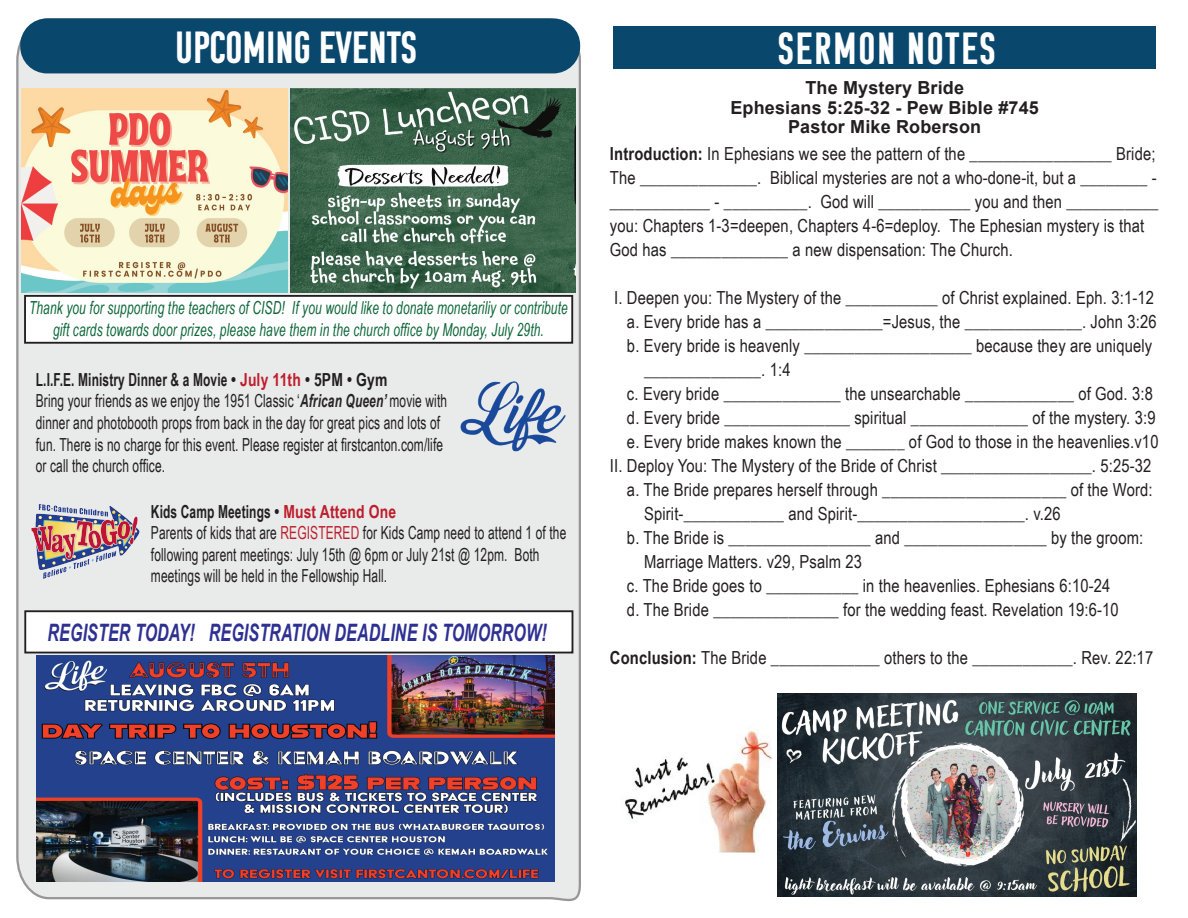
<style>
.page{position:relative;width:1188px;height:918px;background:#fff}
.page>*{position:absolute;margin:0;border:0;box-sizing:border-box;transform-origin:0 0}
.t1{font:45px "Komu B";letter-spacing:.01em;color:#fff}
.t2{font:45px "Komu B";letter-spacing:.05em;color:#fff}
.t3{font:italic 700 24px "Arial Narrow";letter-spacing:.01em;color:#2e3092;scale:.81 1}
.t4{font:18px/24px "Arial Narrow";letter-spacing:.01em;color:#231f20}
.t5{font:18px/21.6px "Arial Narrow";letter-spacing:.01em;color:#231f20;scale:.81 1}
.t6{font:italic 18px/21.6px "Arial Narrow";letter-spacing:.01em;color:#0c6638;text-align:center;scale:.81 1}
.t7{font:700 18px/19.5px "Arial";letter-spacing:.01em;color:#231f20;text-align:center}
.s1{font-weight:700}
.s2{font-weight:700;color:#be1d2c}
.s3{font-weight:700;font-style:italic;color:rgb(35 31 32/.97)}
.s4{color:#be1d2c}
</style>
<div class="page">
<div style="left:16px;top:21px;width:565px;height:880px;background:#e9eaea"></div>
<div style="left:24px;top:295px;width:549px;height:49px;background:#fff;border:2px solid #231f20"></div>
<div style="left:613px;top:26px;width:542px;height:43px;background:#0a476d"></div>
<div style="left:20px;top:18px;width:560px;height:55px;background:#0a476d;border-radius:27px"></div>
<img style="left:16px;top:105px;width:4px;height:673px">
<img style="left:30px;top:504px;width:110px;height:75px">
<img style="left:36px;top:656px;width:519px;height:226px">
<img style="left:21px;top:88px;width:267px;height:204px">
<img style="left:460px;top:381px;width:106px;height:71px">
<img style="left:291px;top:88px;width:285px;height:204px">
<img style="left:777px;top:693px;width:360px;height:204px">
<img style="left:625px;top:728px;width:146px;height:124px">
<div style="left:24px;top:610px;width:549px;height:43px;background:#fff;border:2px solid #231f20"></div>
<h1 class="t1" style="left:176px;top:23px;width:242px">UPCOMING EVENTS</h1>
<p class="t6" style="left:29px;top:297px;width:667px">Thank you for supporting the teachers of CISD! If you would like to donate monetariliy or contribute gift cards towards door prizes, please have them in the church office by Monday, July 29th.</p>
<p class="t5" style="left:36px;top:368px;width:509px"><span class="s1">L.I.F.E. Ministry Dinner &amp; a Movie •</span> <span class="s2">July 11th</span> <span class="s1">• 5PM • Gym<br></span>Bring your friends as we enjoy the 1951 Classic ‘<span class="s3">African Queen’</span> movie with dinner and photobooth props from back in the day for great pics and lots of fun. There is no charge for this event. Please register at firstcanton.com/life or call the church office.</p>
<p class="t5" style="left:151px;top:500px;width:514px"><span class="s1">Kids Camp Meetings •</span> <span class="s2">Must Attend One<br></span>Parents of kids that are <span class="s4">REGISTERED</span> for Kids Camp need to attend 1 of the following parent meetings: July 15th @ 6pm or July 21st @ 12pm. Both meetings will be held in the Fellowship Hall.</p>
<h2 class="t3" style="left:48px;top:615px;width:618px">REGISTER TODAY! REGISTRATION DEADLINE IS TOMORROW!</h2>
<h1 class="t2" style="left:778px;top:24px;width:219px">SERMON NOTES</h1>
<p class="t7" style="left:730px;top:78px;width:310px">The Mystery Bride<br>Ephesians 5:25-32 - Pew Bible #745<br>Pastor Mike Roberson</p>
<p class="t4" style="left:610px;top:141px;width:550px"><span class="s1">Introduction:</span> In Ephesians we see the pattern of the _________________ Bride; The ______________. Biblical mysteries are not a who-done-it, but a ________ - ____________ - __________. God will ___________ you and then ___________ you: Chapters 1-3=deepen, Chapters 4-6=deploy. The Ephesian mystery is that God has ______________ a new dispensation: The Church.</p>
<p class="t4" style="left:614px;top:285px;width:541px">I. Deepen you: The Mystery of the ___________ of Christ explained. Eph. 3:1-12</p>
<p class="t4" style="left:627px;top:309px;width:531px">a. Every bride has a ______________=Jesus, the ______________. John 3:26</p>
<p class="t4" style="left:627px;top:333px;width:527px">b. Every bride is heavenly ____________________ because they are uniquely</p>
<p class="t4" style="left:644px;top:357px;width:148px">______________. 1:4</p>
<p class="t4" style="left:627px;top:381px;width:528px">c. Every bride ______________ the unsearchable _____________ of God. 3:8</p>
<p class="t4" style="left:627px;top:405px;width:530px">d. Every bride _______________ spiritual ______________ of the mystery. 3:9</p>
<p class="t4" style="left:627px;top:429px;width:533px">e. Every bride makes known the _______ of God to those in the heavenlies.v10</p>
<p class="t4" style="left:610px;top:453px;width:543px">II. Deploy You: The Mystery of the Bride of Christ __________________. 5:25-32</p>
<p class="t4" style="left:627px;top:477px;width:527px">a. The Bride prepares herself through ______________________ of the Word:</p>
<p class="t4" style="left:644px;top:501px;width:418px">Spirit-____________ and Spirit-____________________. v.26</p>
<p class="t4" style="left:627px;top:525px;width:518px">b. The Bride is _________________ and _________________ by the groom:</p>
<p class="t4" style="left:644px;top:549px;width:220px">Marriage Matters. v29, Psalm 23</p>
<p class="t4" style="left:627px;top:573px;width:485px">c. The Bride goes to ___________ in the heavenlies. Ephesians 6:10-24</p>
<p class="t4" style="left:627px;top:597px;width:493px">d. The Bride _______________ for the wedding feast. Revelation 19:6-10</p>
<p class="t4" style="left:610px;top:645px;width:545px"><span class="s1">Conclusion:</span> The Bride _____________ others to the ____________. Rev. 22:17</p>
</div>
